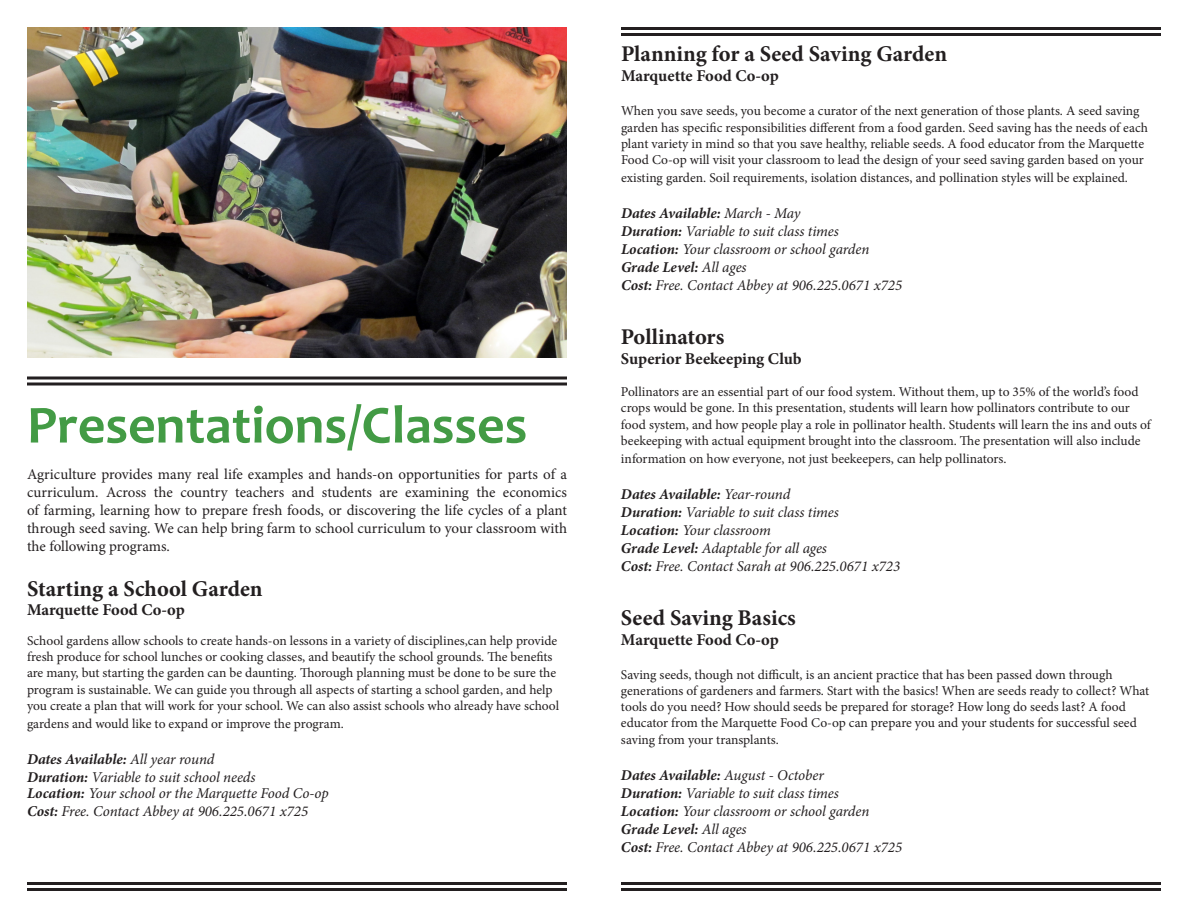
<style>
.page{position:relative;width:1188px;height:918px;background:#fff}
.page>*{position:absolute;margin:0;border:0;box-sizing:border-box;transform-origin:0 0}
.t1{font:700 54px "Candara";color:#439b45}
.t2{font:700 22.5px "Minion Pro";color:#231f20}
.t3{font:700 16.5px "Minion Pro";letter-spacing:-.005em;color:#231f20}
.t4{font:italic 15px/18px "Minion Pro";letter-spacing:-.01em;color:#231f20}
.t5{font:15px/18px "Minion Pro";color:#231f20;text-align:justify}
.t6{font:italic 700 15px "Minion Pro";color:#231f20}
.t7{font:13.5px/16.2px "Minion Pro";letter-spacing:-.005em;color:#231f20}
.s1{font-weight:400}
.s2{font-weight:700}
</style>
<div class="page">
<img style="left:27px;top:27px;width:540px;height:331px">
<hr style="left:27px;top:376px;width:540px;height:3px;background:#231f20">
<hr style="left:27px;top:383px;width:540px;height:3px;background:#231f20">
<hr style="left:27px;top:882px;width:540px;height:3px;background:#231f20">
<hr style="left:27px;top:888px;width:540px;height:3px;background:#231f20">
<hr style="left:621px;top:882px;width:540px;height:3px;background:#231f20">
<hr style="left:621px;top:888px;width:540px;height:3px;background:#231f20">
<hr style="left:621px;top:27px;width:540px;height:3px;background:#231f20">
<hr style="left:621px;top:33px;width:540px;height:3px;background:#231f20">
<p class="t1" style="left:27px;top:391px;width:502px">Presentations/Classes</p>
<p class="t5" style="left:27px;top:465px;width:542px">Agriculture provides many real life examples and hands-on opportunities for parts of a curriculum. Across the country teachers and students are examining the economics of farming, learning how to prepare fresh foods, or discovering the life cycles of a plant through seed saving. We can help bring farm to school curriculum to your classroom with the following programs.</p>
<p class="t2" style="left:27px;top:572px;width:237px">Starting a School Garden</p>
<p class="t3" style="left:27px;top:598px;width:159px">Marquette Food Co-op</p>
<p class="t7" style="left:27px;top:633px;width:534px">School gardens allow schools to create hands-on lessons in a variety of disciplines,can help provide fresh produce for school lunches or cooking classes, and beautify the school grounds. The benefits are many, but starting the garden can be daunting. Thorough planning must be done to be sure the program is sustainable. We can guide you through all aspects of starting a school garden, and help you create a plan that will work for your school. We can also assist schools who already have school</p>
<p class="t7" style="left:27px;top:715px;width:318px">gardens and would like to expand or improve the program.</p>
<p class="t6" style="left:27px;top:748px;width:189px">Dates Available: <span class="s1">All year round</span></p>
<p class="t4" style="left:27px;top:768px;width:230px"><span class="s2">Duration:</span> Variable to suit school needs</p>
<p class="t4" style="left:27px;top:785px;width:303px"><span class="s2">Location:</span> Your school or the Marquette Food Co-op<br><span class="s2">Cost:</span> Free. Contact Abbey at 906.225.0671 x725</p>
<p class="t2" style="left:621px;top:38px;width:328px">Planning for a Seed Saving Garden</p>
<p class="t3" style="left:621px;top:64px;width:159px">Marquette Food Co-op</p>
<p class="t7" style="left:621px;top:103px;width:528px">When you save seeds, you become a curator of the next generation of those plants. A seed saving garden has specific responsibilities different from a food garden. Seed saving has the needs of each plant variety in mind so that you save healthy, reliable seeds. A food educator from the Marquette Food Co-op will visit your classroom to lead the design of your seed saving garden based on your</p>
<p class="t7" style="left:621px;top:170px;width:508px">existing garden. Soil requirements, isolation distances, and pollination styles will be explained.</p>
<p class="t6" style="left:621px;top:203px;width:181px">Dates Available: <span class="s1">March - May</span></p>
<p class="t4" style="left:621px;top:222px;width:219px"><span class="s2">Duration:</span> Variable to suit class times</p>
<p class="t4" style="left:621px;top:240px;width:250px"><span class="s2">Location:</span> Your classroom or school garden</p>
<p class="t6" style="left:621px;top:257px;width:127px">Grade Level: <span class="s1">All ages</span></p>
<p class="t4" style="left:621px;top:276px;width:283px"><span class="s2">Cost:</span> Free. Contact Abbey at 906.225.0671 x725</p>
<p class="t2" style="left:621px;top:321px;width:105px">Pollinators</p>
<p class="t3" style="left:621px;top:347px;width:182px">Superior Beekeeping Club</p>
<p class="t7" style="left:621px;top:384px;width:531px">Pollinators are an essential part of our food system. Without them, up to 35% of the world’s food crops would be gone. In this presentation, students will learn how pollinators contribute to our food system, and how people play a role in pollinator health. Students will learn the ins and outs of beekeeping with actual equipment brought into the classroom. The presentation will also include</p>
<p class="t7" style="left:621px;top:450px;width:387px">information on how everyone, not just beekeepers, can help pollinators.</p>
<p class="t6" style="left:621px;top:483px;width:171px">Dates Available: <span class="s1">Year-round</span></p>
<p class="t4" style="left:621px;top:503px;width:219px"><span class="s2">Duration:</span> Variable to suit class times</p>
<p class="t4" style="left:621px;top:521px;width:151px"><span class="s2">Location:</span> Your classroom</p>
<p class="t4" style="left:621px;top:539px;width:208px"><span class="s2">Grade Level:</span> Adaptable for all ages</p>
<p class="t4" style="left:621px;top:557px;width:281px"><span class="s2">Cost:</span> Free. Contact Sarah at 906.225.0671 x723</p>
<p class="t2" style="left:621px;top:602px;width:176px">Seed Saving Basics</p>
<p class="t3" style="left:621px;top:628px;width:159px">Marquette Food Co-op</p>
<p class="t7" style="left:621px;top:666px;width:530px">Saving seeds, though not difficult, is an ancient practice that has been passed down through generations of gardeners and farmers. Start with the basics! When are seeds ready to collect? What tools do you need? How should seeds be prepared for storage? How long do seeds last? A food educator from the Marquette Food Co-op can prepare you and your students for successful seed saving from your transplants.</p>
<p class="t6" style="left:621px;top:764px;width:204px">Dates Available: <span class="s1">August - October</span></p>
<p class="t4" style="left:621px;top:784px;width:219px"><span class="s2">Duration:</span> Variable to suit class times</p>
<p class="t4" style="left:621px;top:802px;width:250px"><span class="s2">Location:</span> Your classroom or school garden<br><span class="s2">Grade Level:</span> All ages</p>
<p class="t4" style="left:621px;top:838px;width:283px"><span class="s2">Cost:</span> Free. Contact Abbey at 906.225.0671 x725</p>
</div>
